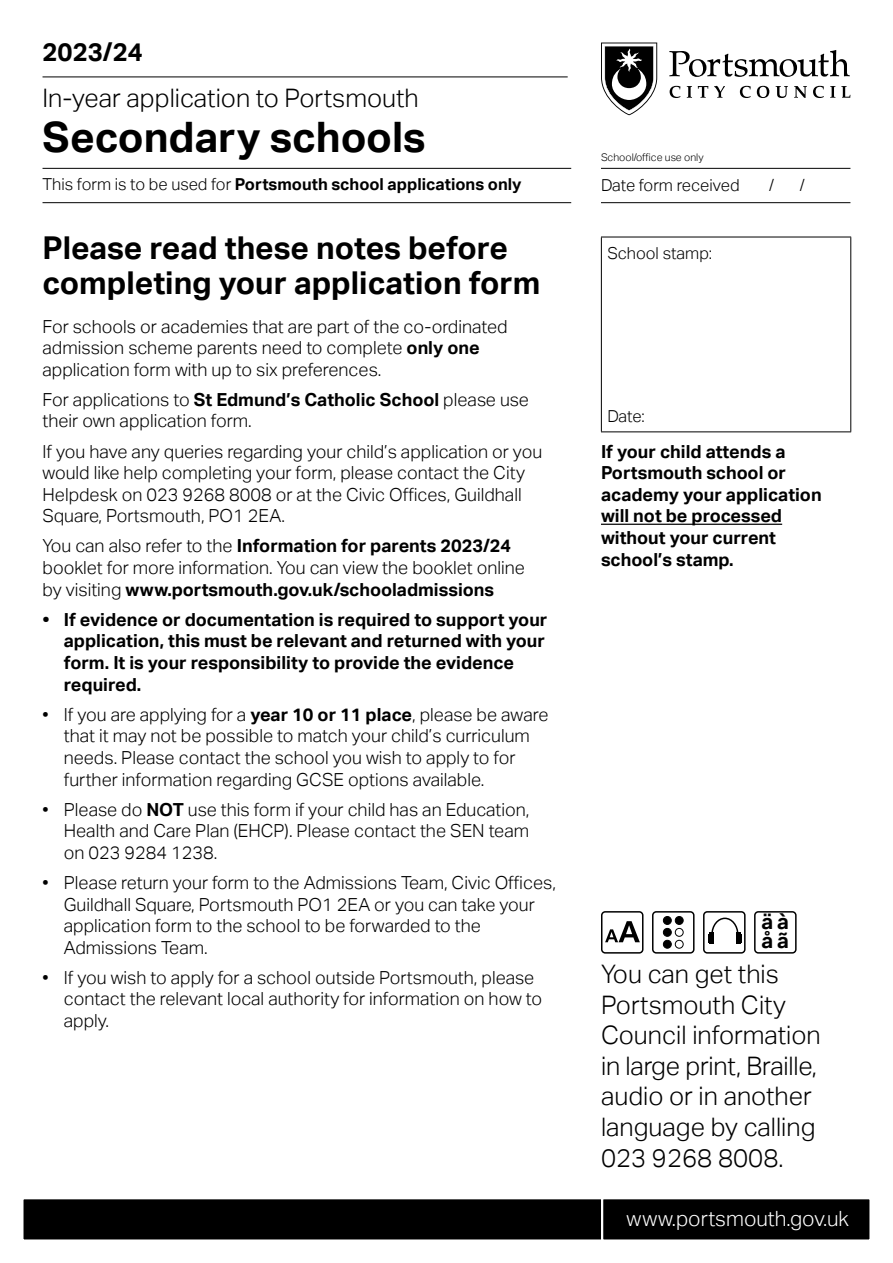
<style>
.page{position:relative;width:893px;height:1263px;background:#fff}
.page>*{position:absolute;margin:0;border:0;box-sizing:border-box;transform-origin:0 0}
.t1{font:700 42px "Aktiv Grotesk";color:#000}
.t2{font:700 31.5px/34.8px "Aktiv Grotesk";color:#000}
.t3{font:300 25.5px/30.6px "Aktiv Grotesk";color:#000}
.t4{font:700 25.5px "Aktiv Grotesk";color:#000}
.t5{font:300 21px "Aktiv Grotesk";color:#fff}
.t6{font:700 21px/18.6px "Aktiv Grotesk";color:#000}
.t7{font:300 18px/21.6px "Aktiv Grotesk";color:#000}
.t8{font:700 18px/21.6px "Aktiv Grotesk";color:#000}
.t9{font:700 16.5px "Aktiv Grotesk";color:#000}
.t10{font:300 16.5px "Aktiv Grotesk";color:#000}
.t11{font:300 10.5px "Aktiv Grotesk";color:#000}
.s1{font-weight:300}
.s2{font-weight:700}
</style>
<div class="page">
<svg style="left:601px;top:43px;width:56px;height:72px"></svg>
<svg style="left:669px;top:50px;width:181px;height:27px"></svg>
<svg style="left:670px;top:86px;width:10px;height:12px"></svg>
<svg style="left:687px;top:86px;width:5px;height:12px"></svg>
<svg style="left:698px;top:86px;width:10px;height:12px"></svg>
<svg style="left:714px;top:86px;width:11px;height:12px"></svg>
<svg style="left:740px;top:86px;width:11px;height:12px"></svg>
<svg style="left:757px;top:86px;width:12px;height:12px"></svg>
<svg style="left:776px;top:86px;width:12px;height:12px"></svg>
<svg style="left:794px;top:86px;width:13px;height:12px"></svg>
<svg style="left:813px;top:86px;width:11px;height:12px"></svg>
<svg style="left:830px;top:86px;width:5px;height:12px"></svg>
<svg style="left:841px;top:86px;width:9px;height:12px"></svg>
<div style="left:601px;top:911px;width:42px;height:43px;border:2px solid #000;border-radius:4px"></div>
<svg style="left:605px;top:921px;width:35px;height:21px"></svg>
<div style="left:652px;top:911px;width:42px;height:43px;border:2px solid #000;border-radius:4px"></div>
<div style="left:663px;top:916px;width:8px;height:8px;background:#000;border-radius:50%"></div>
<div style="left:663px;top:916px;width:9px;height:9px;border:1px solid #000;border-radius:50%"></div>
<div style="left:663px;top:928px;width:8px;height:8px;background:#000;border-radius:50%"></div>
<div style="left:663px;top:928px;width:9px;height:9px;border:1px solid #000;border-radius:50%"></div>
<div style="left:663px;top:940px;width:8px;height:8px;background:#000;border-radius:50%"></div>
<div style="left:663px;top:940px;width:9px;height:8px;border:1px solid #000;border-radius:50%"></div>
<div style="left:675px;top:916px;width:8px;height:8px;background:#000;border-radius:50%"></div>
<div style="left:675px;top:916px;width:8px;height:9px;border:1px solid #000;border-radius:50%"></div>
<div style="left:675px;top:928px;width:8px;height:9px;border:1px solid #000;border-radius:50%"></div>
<div style="left:675px;top:940px;width:8px;height:8px;border:1px solid #000;border-radius:50%"></div>
<div style="left:703px;top:911px;width:43px;height:43px;border:2px solid #000;border-radius:4px"></div>
<div style="left:709px;top:932px;width:5px;height:12px;background:#000"></div>
<svg style="left:708px;top:917px;width:31px;height:25px"></svg>
<hr style="left:736px;top:932px;width:4px;height:12px;background:#000">
<div style="left:737px;top:934px;width:5px;height:8px;background:#000"></div>
<div style="left:754px;top:911px;width:43px;height:43px;border:2px solid #000;border-radius:4px"></div>
<hr style="left:43px;top:168px;width:528px;height:1px;background:#000">
<hr style="left:43px;top:77px;width:525px;height:1px;background:#000">
<hr style="left:43px;top:202px;width:528px;height:1px;background:#000">
<hr style="left:601px;top:168px;width:249px;height:1px;background:#000">
<hr style="left:601px;top:202px;width:249px;height:1px;background:#000">
<div style="left:21px;top:1197px;width:851px;height:45px;background:#000;border:2px solid #fff"></div>
<svg style="left:600px;top:1197px;width:272px;height:45px"></svg>
<hr style="left:601px;top:524px;width:181px;height:1px;background:#000">
<hr style="left:850px;top:237px;width:1px;height:194px;background:#000">
<hr style="left:601px;top:237px;width:250px;height:1px;background:#000">
<hr style="left:601px;top:237px;width:1px;height:194px;background:#000">
<hr style="left:601px;top:431px;width:250px;height:1px;background:#000">
<p class="t4" style="left:43px;top:37px;width:102px">2023/24</p>
<h1 class="t3" style="left:43px;top:83px;width:378px">In-year application to Portsmouth</h1>
<h1 class="t1" style="left:43px;top:113px;width:385px">Secondary schools</h1>
<p class="t9" style="left:43px;top:175px;width:481px"><span class="s1">This form is to be used for</span> Portsmouth school applications only</p>
<p class="t2" style="left:43px;top:231px;width:499px">Please read these notes before completing your application form</p>
<p class="t7" style="left:43px;top:315px;width:467px">For schools or academies that are part of the co-ordinated admission scheme parents need to complete <span class="s2">only one </span>application form with up to six preferences.</p>
<p class="t7" style="left:43px;top:389px;width:488px">For applications to <span class="s2">St Edmund’s Catholic School</span> please use their own application form.</p>
<p class="t7" style="left:43px;top:440px;width:501px">If you have any queries regarding your child’s application or you would like help completing your form, please contact the City Helpdesk on 023 9268 8008 or at the Civic Offices, Guildhall Square, Portsmouth, PO1 2EA.</p>
<p class="t7" style="left:43px;top:535px;width:484px">You can also refer to the <span class="s2">Information for parents 2023/24 </span>booklet for more information. You can view the booklet online by visiting <span class="s2">www.portsmouth.gov.uk/schooladmissions</span></p>
<p class="t8" style="left:64px;top:609px;width:485px;text-indent:-21px">• If evidence or documentation is required to support your application, this must be relevant and returned with your form. It is your responsibility to provide the evidence required.</p>
<p class="t7" style="left:64px;top:704px;width:486px;text-indent:-21px">• If you are applying for a <span class="s2">year 10 or 11 place</span>, please be aware that it may not be possible to match your child’s curriculum needs. Please contact the school you wish to apply to for further information regarding GCSE options available.</p>
<p class="t7" style="left:64px;top:799px;width:467px;text-align:justify;text-indent:-21px">• Please do <span class="s2">NOT</span> use this form if your child has an Education, Health and Care Plan (EHCP). Please contact the SEN team on 023 9284 1238.</p>
<p class="t7" style="left:64px;top:872px;width:494px;text-indent:-21px">• Please return your form to the Admissions Team, Civic Offices, Guildhall Square, Portsmouth PO1 2EA or you can take your application form to the school to be forwarded to the Admissions Team.</p>
<p class="t7" style="left:64px;top:967px;width:480px;text-indent:-21px">• If you wish to apply for a school outside Portsmouth, please contact the relevant local authority for information on how to apply.</p>
<p class="t11" style="left:601px;top:151px;width:104px">School/office use only</p>
<p class="t10" style="left:601px;top:175px;width:140px">Date form received</p>
<p class="t10" style="left:769px;top:175px;width:6px">/</p>
<p class="t10" style="left:800px;top:175px;width:6px">/</p>
<p class="t10" style="left:607px;top:244px;width:106px">School stamp:</p>
<p class="t10" style="left:607px;top:406px;width:39px">Date:</p>
<p class="t8" style="left:601px;top:441px;width:222px">If your child attends a<br>Portsmouth school or academy your application will not be processed without your current school’s stamp.</p>
<p class="t6" style="left:762px;top:913px;width:29px">äà åã</p>
<p class="t3" style="left:601px;top:959px;width:221px">You can get this<br>Portsmouth City<br>Council information in large print, Braille, audio or in another language by calling<br>023 9268 8008.</p>
<p class="t5" style="left:627px;top:1207px;width:224px">www.portsmouth.gov.uk</p>
</div>
